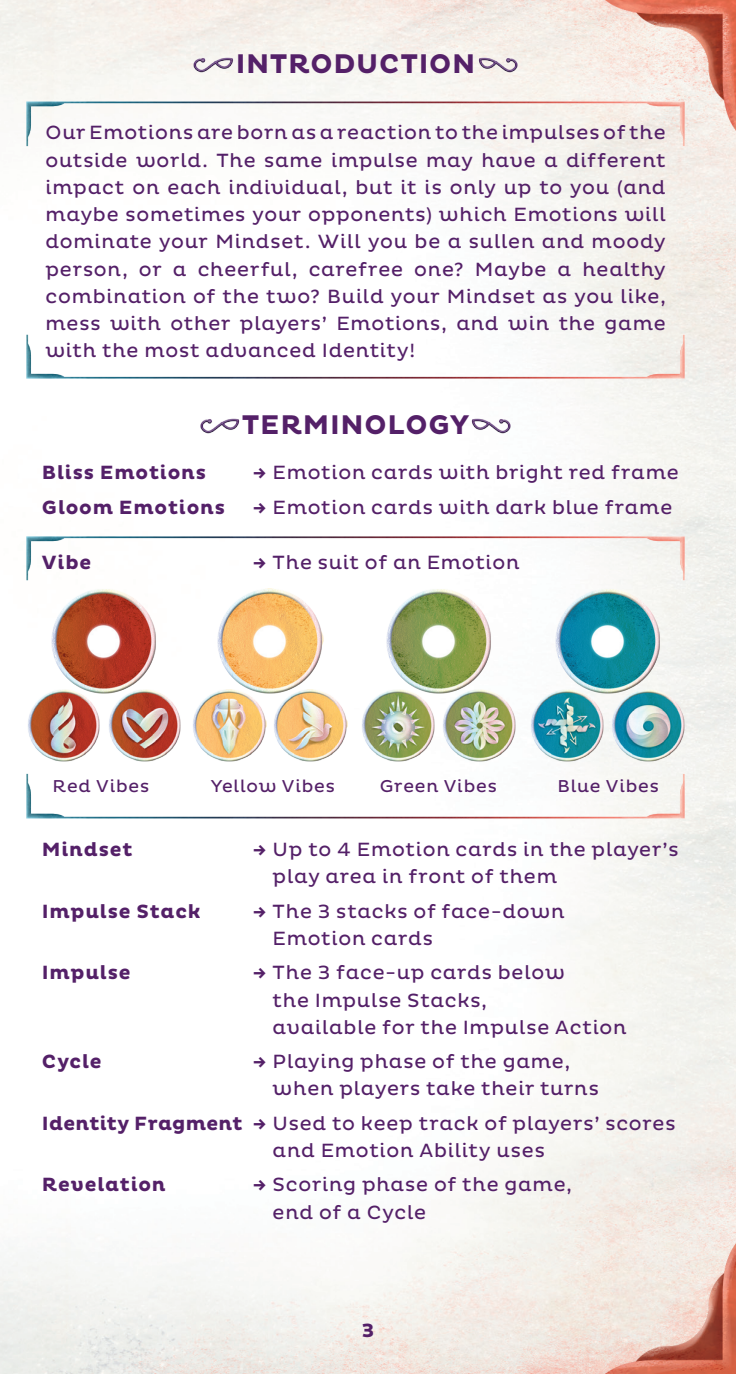
<style>
.page{position:relative;width:736px;height:1374px;background:#fff}
.page>*{position:absolute;margin:0;border:0;box-sizing:border-box;transform-origin:0 0}
.main_title{font:700 27.5px "Pluto";letter-spacing:.025em;color:#542068}
.note{font:19.5px/27.2px "Pluto";letter-spacing:.04em;color:#542068;text-align:justify}
.base{font:19.5px/27.2px "Pluto";letter-spacing:.04em;color:#542068}
.base-2{font:700 19.5px "Pluto";letter-spacing:.04em;color:#542068}
.base-3{font:17.5px "Pluto";letter-spacing:.05em;color:#542068}
.s1{font-weight:700}
</style>
<div class="page">
<img style="left:0;top:0;width:736px;height:1374px">
<img style="left:191px;top:56px;width:44px;height:17px">
<img style="left:476px;top:56px;width:44px;height:17px">
<img style="left:197px;top:417px;width:44px;height:17px">
<img style="left:470px;top:417px;width:44px;height:17px">
<img style="left:50px;top:589px;width:108px;height:106px">
<img style="left:26px;top:688px;width:74px;height:74px">
<img style="left:107px;top:688px;width:74px;height:74px">
<img style="left:215px;top:589px;width:109px;height:106px">
<img style="left:192px;top:688px;width:74px;height:74px">
<img style="left:273px;top:688px;width:74px;height:74px">
<img style="left:384px;top:589px;width:108px;height:106px">
<img style="left:361px;top:688px;width:74px;height:74px">
<img style="left:442px;top:688px;width:74px;height:74px">
<img style="left:553px;top:589px;width:108px;height:106px">
<img style="left:530px;top:688px;width:74px;height:74px">
<img style="left:611px;top:688px;width:74px;height:74px">
<img style="left:22px;top:98px;width:666px;height:56px">
<img style="left:22px;top:532px;width:666px;height:57px">
<img style="left:22px;top:326px;width:666px;height:56px">
<img style="left:22px;top:765px;width:666px;height:57px">
<p class="main_title" style="left:236px;top:48px;width:241px">INTRODUCTION</p>
<p class="note" style="left:45px;top:119px;width:622px">Our Emotions are born as a reaction to the impulses of the outside world. The same impulse may have a different impact on each individual, but it is only up to you (and maybe sometimes your opponents) which Emotions will dominate your Mindset. Will you be a sullen and moody person, or a cheerful, carefree one? Maybe a healthy combination of the two? Build your Mindset as you like, mess with other players’ Emotions, and win the game with the most advanced Identity!</p>
<p class="main_title" style="left:242px;top:409px;width:229px">TERMINOLOGY</p>
<p class="base-2" style="left:42px;top:461px;width:166px">Bliss Emotions</p>
<p class="base" style="left:253px;top:459px;width:427px"><span class="s1">→</span> Emotion cards with bright red frame</p>
<p class="base-2" style="left:42px;top:496px;width:185px">Gloom Emotions</p>
<p class="base" style="left:253px;top:494px;width:421px"><span class="s1">→</span> Emotion cards with dark blue frame</p>
<p class="base-2" style="left:42px;top:551px;width:51px">Vibe</p>
<p class="base" style="left:253px;top:549px;width:268px"><span class="s1">→</span> The suit of an Emotion</p>
<p class="base-3" style="left:53px;top:776px;width:98px">Red Vibes</p>
<p class="base-3" style="left:211px;top:776px;width:126px">Yellow Vibes</p>
<p class="base-3" style="left:380px;top:776px;width:118px">Green Vibes</p>
<p class="base-3" style="left:557px;top:776px;width:103px">Blue Vibes</p>
<p class="base-2" style="left:42px;top:838px;width:92px">Mindset</p>
<p class="base" style="left:273px;top:836px;width:407px;text-indent:-20px"><span class="s1">→</span> Up to 4 Emotion cards in the player’s play area in front of them</p>
<p class="base-2" style="left:42px;top:900px;width:160px">Impulse Stack</p>
<p class="base" style="left:273px;top:897px;width:293px;text-indent:-20px"><span class="s1">→</span> The 3 stacks of face-down<br>Emotion cards</p>
<p class="base-2" style="left:42px;top:961px;width:90px">Impulse</p>
<p class="base" style="left:273px;top:959px;width:355px;text-indent:-20px"><span class="s1">→</span> The 3 face-up cards below<br>the Impulse Stacks,<br>available for the Impulse Action</p>
<p class="base-2" style="left:42px;top:1050px;width:61px">Cycle</p>
<p class="base" style="left:273px;top:1048px;width:328px;text-indent:-20px"><span class="s1">→</span> Playing phase of the game, when players take their turns</p>
<p class="base" style="left:273px;top:1109px;width:404px;text-indent:-231px"><span class="s1">Identity Fragment →</span> Used to keep track of players’ scores and Emotion Ability uses</p>
<p class="base-2" style="left:42px;top:1173px;width:125px">Revelation</p>
<p class="base" style="left:273px;top:1171px;width:301px;text-indent:-20px"><span class="s1">→</span> Scoring phase of the game, end of a Cycle</p>
<p class="base-2" style="left:362px;top:1318px;width:14px">3</p>
</div>
